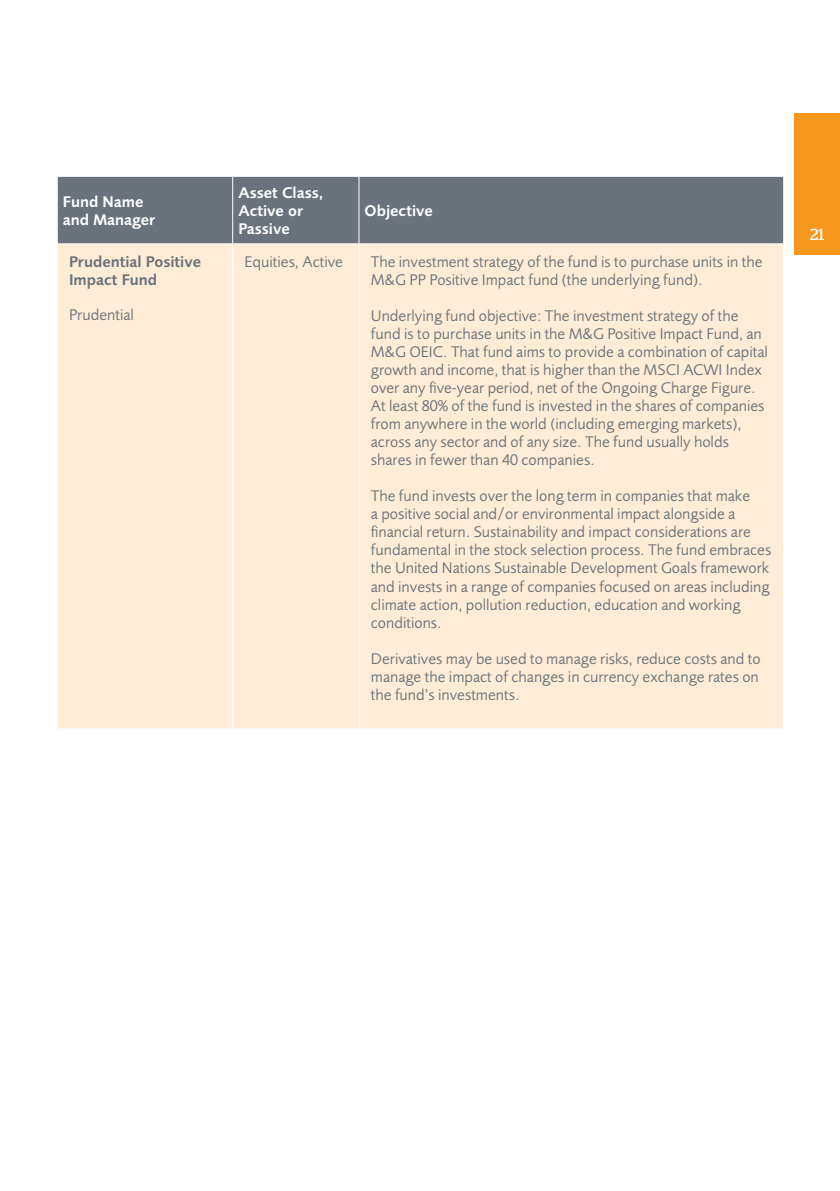
<style>
.page{position:relative;width:840px;height:1191px;background:#fff}
.page>*{position:absolute;margin:0;border:0;box-sizing:border-box;transform-origin:0 0}
.t1{font:16px/18px "Pru Sans";color:#6a737b}
.t2{font:600 16px/18px "Pru Sans";color:#fff}
.t3{font:600 16px/18px "Pru Sans";color:#6a737b}
.t4{font:16px "Stag";color:#fff}
</style>
<div class="page">
<div style="left:794px;top:113px;width:45px;height:142px;background:#f8971d"></div>
<div style="left:58px;top:177px;width:724px;height:66px;background:#6a737b"></div>
<div style="left:58px;top:244px;width:724px;height:484px;background:#ffecd6"></div>
<hr style="left:232px;top:244px;width:1px;height:484px;background:#fff">
<hr style="left:358px;top:244px;width:1px;height:484px;background:#fff">
<hr style="left:232px;top:177px;width:1px;height:66px;background:#fff">
<hr style="left:358px;top:177px;width:1px;height:66px;background:#fff">
<p class="t2" style="left:63px;top:193px;width:94px">Fund Name and Manager</p>
<p class="t2" style="left:238px;top:184px;width:87px">Asset Class,<br>Active or<br>Passive</p>
<p class="t2" style="left:364px;top:202px;width:70px">Objective</p>
<p class="t3" style="left:69px;top:253px;width:133px">Prudential Positive<br>Impact Fund</p>
<p class="t1" style="left:69px;top:306px;width:66px">Prudential</p>
<p class="t1" style="left:244px;top:253px;width:100px">Equities, Active</p>
<p class="t1" style="left:370px;top:253px;width:393px">The investment strategy of the fund is to purchase units in the<br>M&amp;G PP Positive Impact fund (the underlying fund).</p>
<p class="t1" style="left:370px;top:307px;width:398px">Underlying fund objective: The investment strategy of the fund is to purchase units in the M&amp;G Positive Impact Fund, an M&amp;G OEIC. That fund aims to provide a combination of capital growth and income, that is higher than the MSCI ACWI Index over any five-year period, net of the Ongoing Charge Figure.<br>At least 80% of the fund is invested in the shares of companies from anywhere in the world (including emerging markets), across any sector and of any size. The fund usually holds shares in fewer than 40 companies.</p>
<p class="t1" style="left:370px;top:487px;width:402px">The fund invests over the long term in companies that make<br>a positive social and/or environmental impact alongside a financial return. Sustainability and impact considerations are fundamental in the stock selection process. The fund embraces the United Nations Sustainable Development Goals framework and invests in a range of companies focused on areas including climate action, pollution reduction, education and working conditions.</p>
<p class="t1" style="left:370px;top:649px;width:391px;text-align:justify">Derivatives may be used to manage risks, reduce costs and to manage the impact of changes in currency exchange rates on the fund’s investments.</p>
<p class="t4" style="left:809px;top:225px;width:15px">21</p>
</div>
